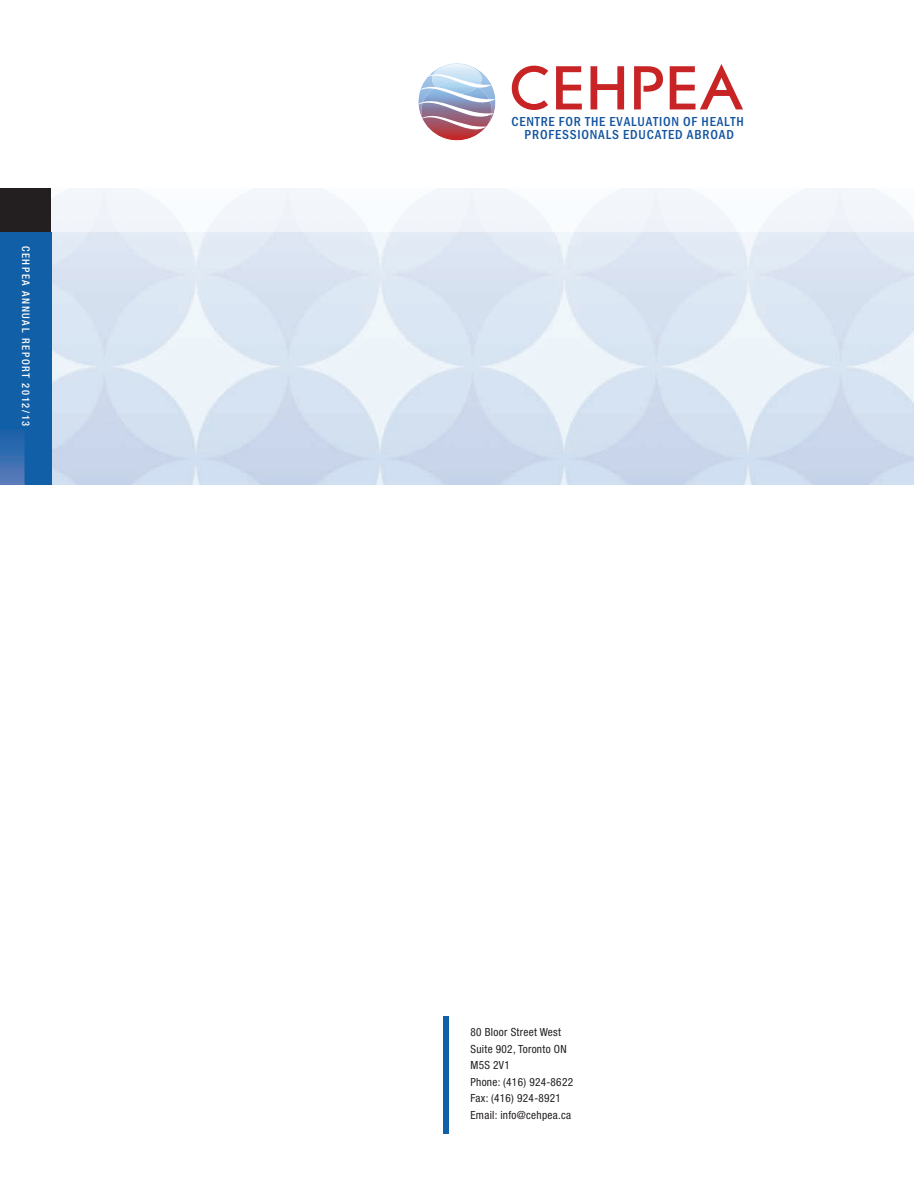
<style>
.page{position:relative;width:914px;height:1187px;background:#fff}
.page>*{position:absolute;margin:0;border:0;box-sizing:border-box;transform-origin:0 0}
.t1{font:60px "Lissen";letter-spacing:.05em;color:#c82426}
.t2{font:500 condensed 13.5px/12.8px "Franklin Gothic";letter-spacing:.06em;color:#1254a0;text-align:center}
.t3{font:condensed 11.25px/16.5px "Helvetica Neue LT Std";letter-spacing:.025em;color:#231f20}
.t4{font:500 condensed 10.5px "Helvetica Neue LT Std";letter-spacing:.15em;color:#fff}
</style>
<div class="page">
<div style="left:0;top:232px;width:52px;height:253px;background:#115fa6"></div>
<img style="left:0;top:430px;width:25px;height:55px">
<div style="left:0;top:189px;width:52px;height:43px;background:#231f20"></div>
<div style="left:52px;top:189px;width:861px;height:43px;background:#f2f6fb"></div>
<svg style="left:418px;top:63px;width:77px;height:77px"></svg>
<div style="left:443px;top:1016px;width:6px;height:118px;background:#115fa6"></div>
<p class="t4" style="left:30px;top:246px;width:182px;rotate:90deg">CEHPEA ANNUAL REPORT 2012/13</p>
<h1 class="t1" style="left:509px;top:55px;width:234px">CEHPEA</h1>
<p class="t2" style="left:511px;top:115px;width:234px">CENTRE FOR THE EVALUATION OF HEALTH<br>PROFESSIONALS EDUCATED ABROAD</p>
<p class="t3" style="left:470px;top:1025px;width:104px">80 Bloor Street West<br>Suite 902, Toronto ON<br>M5S 2V1<br>Phone: (416) 924-8622<br>Fax: (416) 924-8921<br>Email: info@cehpea.ca</p>
</div>
